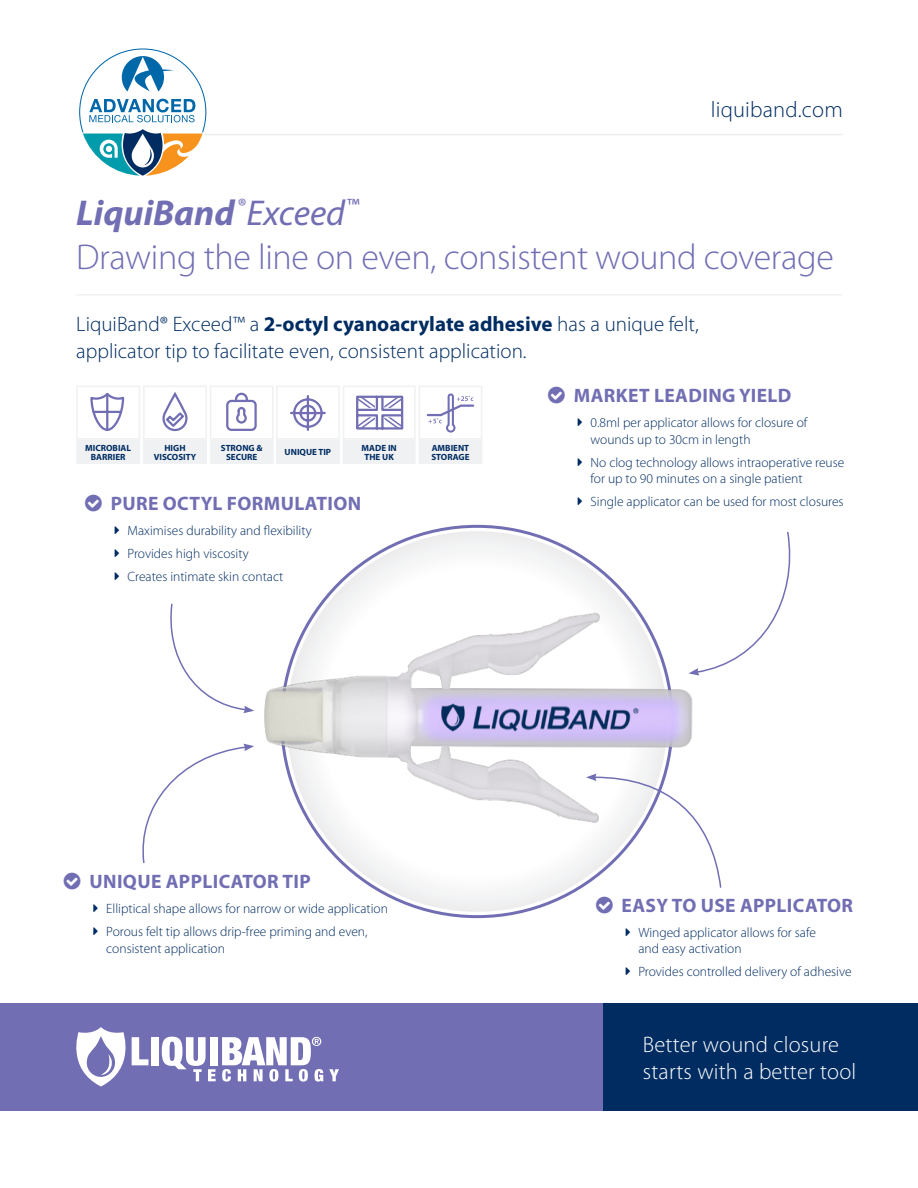
<style>
.page{position:relative;width:918px;height:1188px;background:#fff}
.page>*{position:absolute;margin:0;border:0;box-sizing:border-box;transform-origin:0 0}
.t1{font:300 36px "Myriad Pro";letter-spacing:-.01em;color:#716eb3}
.t2{font:italic 700 36px "Myriad Pro";color:#716eb3}
.NEW__Main_H3{font:300 22.5px/27px "Myriad Pro";letter-spacing:.01em;color:#fff}
.NEW__Main_H3-2{font:300 22.5px "Myriad Pro";letter-spacing:.01em;color:#002c62}
.t3{font:300 21px/27px "Myriad Pro";color:#002c62}
.t4{font:700 19.5px "Myriad Pro";letter-spacing:.02em;color:#716eb3}
.t5{font:300 13.5px/16.5px "Myriad Pro";color:#002c62}
.NEW__Main_H3-3{font:700 9px/9px "Myriad Pro";color:#002c62;text-align:center}
.s1{font-weight:400}
.s2{font-weight:700}
</style>
<div class="page">
<div style="left:603px;top:1003px;width:315px;height:108px;background:#002c62"></div>
<div style="left:0;top:1003px;width:603px;height:108px;background:#716eb3"></div>
<div style="left:151px;top:1037px;width:8px;height:28px;background:#fff"></div>
<div style="left:210px;top:1037px;width:7px;height:28px;background:#fff"></div>
<svg style="left:76px;top:1027px;width:72px;height:60px"></svg>
<svg style="left:162px;top:1037px;width:54px;height:44px"></svg>
<svg style="left:222px;top:1037px;width:101px;height:45px"></svg>
<svg style="left:329px;top:1069px;width:10px;height:12px"></svg>
<div style="left:343px;top:386px;width:73px;height:54px;border:2px solid #f0f1f2"></div>
<div style="left:344px;top:440px;width:71px;height:23px;background:#f0f1f2"></div>
<hr style="left:76px;top:294px;width:766px;height:2px;background:#f0f1f2">
<div style="left:77px;top:440px;width:62px;height:23px;background:#f0f1f2"></div>
<div style="left:76px;top:440px;width:64px;height:24px;border:2px solid #f0f1f2"></div>
<div style="left:143px;top:386px;width:64px;height:54px;border:2px solid #f0f1f2"></div>
<div style="left:144px;top:440px;width:62px;height:23px;background:#f0f1f2"></div>
<div style="left:143px;top:440px;width:64px;height:24px;border:2px solid #f0f1f2"></div>
<svg style="left:90px;top:392px;width:35px;height:39px"></svg>
<hr style="left:106px;top:394px;width:2px;height:36px;background:#716eb3">
<hr style="left:94px;top:411px;width:27px;height:2px;background:#716eb3">
<div style="left:276px;top:386px;width:64px;height:54px;border:2px solid #f0f1f2"></div>
<div style="left:277px;top:440px;width:62px;height:23px;background:#f0f1f2"></div>
<div style="left:276px;top:440px;width:64px;height:24px;border:2px solid #f0f1f2"></div>
<div style="left:210px;top:386px;width:64px;height:54px;border:2px solid #f0f1f2"></div>
<div style="left:211px;top:440px;width:62px;height:23px;background:#f0f1f2"></div>
<div style="left:419px;top:386px;width:63px;height:54px;border:2px solid #f0f1f2"></div>
<div style="left:419px;top:440px;width:63px;height:23px;background:#f0f1f2"></div>
<svg style="left:290px;top:395px;width:36px;height:36px"></svg>
<svg style="left:426px;top:393px;width:49px;height:40px"></svg>
<svg style="left:226px;top:392px;width:31px;height:39px"></svg>
<svg style="left:356px;top:395px;width:48px;height:35px"></svg>
<svg style="left:162px;top:392px;width:26px;height:40px"></svg>
<div style="left:76px;top:386px;width:64px;height:54px;border:2px solid #f0f1f2"></div>
<hr style="left:117px;top:134px;width:726px;height:1px;background:#eeeeef">
<svg style="left:79px;top:48px;width:127px;height:128px"></svg>
<img style="left:214px;top:455px;width:479px;height:464px">
<svg style="left:586px;top:773px;width:136px;height:116px"></svg>
<svg style="left:142px;top:744px;width:112px;height:121px"></svg>
<svg style="left:170px;top:602px;width:84px;height:111px"></svg>
<svg style="left:689px;top:530px;width:102px;height:146px"></svg>
<svg style="left:596px;top:897px;width:17px;height:16px"></svg>
<svg style="left:578px;top:458px;width:4px;height:8px"></svg>
<svg style="left:578px;top:497px;width:4px;height:8px"></svg>
<p class="NEW__Main_H3-2" style="left:711px;top:97px;width:134px">liquiband.com</p>
<p class="t2" style="left:76px;top:193px;width:284px">LiquiBand <sup>®</sup><span class="s1">Exceed</span><sup>™</sup></p>
<p class="t1" style="left:76px;top:237px;width:759px">Drawing the line on even, consistent wound coverage</p>
<p class="t3" style="left:76px;top:311px;width:624px">LiquiBand® Exceed™ a <span class="s2">2-octyl cyanoacrylate adhesive</span> has a unique felt, applicator tip to facilitate even, consistent application.</p>
<p class="NEW__Main_H3-3" style="left:221px;top:443px;width:43px">STRONG &amp;<br>SECURE</p>
<p class="NEW__Main_H3-3" style="left:432px;top:443px;width:39px">AMBIENT</p>
<p class="NEW__Main_H3-3" style="left:85px;top:443px;width:47px">MICROBIAL<br>BARRIER</p>
<p class="NEW__Main_H3-3" style="left:154px;top:443px;width:44px">HIGH<br>VISCOSITY</p>
<p class="NEW__Main_H3-3" style="left:285px;top:448px;width:48px">UNIQUE TIP</p>
<p class="NEW__Main_H3-3" style="left:362px;top:443px;width:37px">MADE IN<br>THE UK</p>
<p class="NEW__Main_H3-3" style="left:431px;top:452px;width:40px">STORAGE</p>
<p class="t4" style="left:574px;top:385px;width:219px">MARKET LEADING YIELD</p>
<p class="t5" style="left:591px;top:415px;width:218px">0.8ml per applicator allows for closure of wounds up to 30cm in length</p>
<p class="t5" style="left:591px;top:454px;width:255px">No clog technology allows intraoperative reuse for up to 90 minutes on a single patient</p>
<p class="t4" style="left:111px;top:493px;width:252px">PURE OCTYL FORMULATION</p>
<p class="t5" style="left:591px;top:494px;width:254px">Single applicator can be used for most closures</p>
<p class="t5" style="left:128px;top:523px;width:186px">Maximises durability and flexibility</p>
<p class="t5" style="left:128px;top:546px;width:123px">Provides high viscosity</p>
<p class="t5" style="left:128px;top:569px;width:157px">Creates intimate skin contact</p>
<p class="t4" style="left:89px;top:871px;width:223px">UNIQUE APPLICATOR TIP</p>
<p class="t5" style="left:106px;top:901px;width:283px">Elliptical shape allows for narrow or wide application</p>
<p class="t5" style="left:106px;top:924px;width:263px">Porous felt tip allows drip-free priming and even, consistent application</p>
<p class="t4" style="left:622px;top:894px;width:233px">EASY TO USE APPLICATOR</p>
<p class="t5" style="left:638px;top:924px;width:179px">Winged applicator allows for safe and easy activation</p>
<p class="t5" style="left:638px;top:964px;width:215px">Provides controlled delivery of adhesive</p>
<p class="NEW__Main_H3" style="left:643px;top:1031px;width:215px">Better wound closure starts with a better tool</p>
</div>
